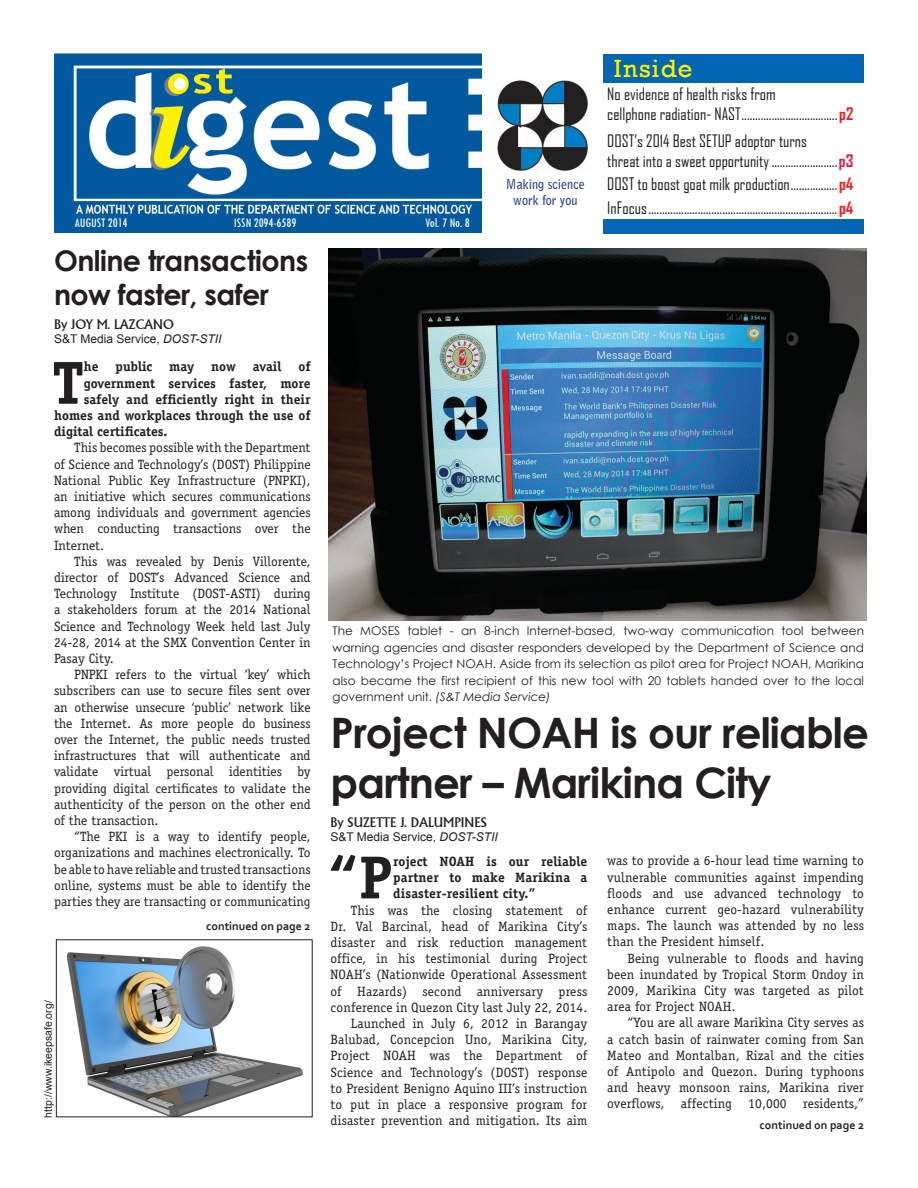
<style>
.page{position:relative;width:918px;height:1188px;background:#fff}
.page>*{position:absolute;margin:0;border:0;box-sizing:border-box;transform-origin:0 0}
.Digest_1st_paragraph{font:700 60.75px "Officina Serif";color:#231f20}
.Digest_Title_story{font:700 42px/50.4px "Century Gothic";letter-spacing:-.02em;color:#231f20}
.Digest_Title_story-2{font:700 28.5px/34.2px "Century Gothic";letter-spacing:-.02em;color:#231f20}
.t1{font:25.5px "Rockwell";letter-spacing:.05em;color:#fff101}
.Digest_TOC{font:16.5px/19.8px "Agency FB";color:#231f20}
.DIGEST_TOC{font:16.5px "Agency FB";color:#231f20}
.Digest_BODYTEXT{font:13.5px/16.2px "Officina Serif";color:#231f20;text-align:justify}
.Digest_1st_paragraph-2{font:700 13.5px/16.2px "Officina Serif";color:#231f20;text-align:justify}
.Digest_1st_BY_LINE{font:13.5px "Alberta";color:#231f20}
.t2{font:condensed 13.5px "Tw Cen";color:#fff}
.t3{font:700 13.5px/16.2px "Bell Gothic Std";color:#253f8e;text-align:center;scale:.9 1}
.Digest_CAPTION{font:12px/16.5px "Century Gothic";color:#231f20;text-align:justify}
.Digest_2BYLine{font:12px "Arial";color:#231f20}
.jumper_destination{font:700 12px "Corbel";color:#231f20}
.Digest_attribution{font:10.5px "Arial";color:#231f20}
.s1{font-style:italic}
.s2{font-weight:700;color:#ee1f23}
.s3{font-weight:700;color:#ed1a40}
</style>
<div class="page">
<img style="left:328px;top:248px;width:538px;height:373px">
<div style="left:54px;top:214px;width:427px;height:18px;background:#00599d"></div>
<div style="left:604px;top:219px;width:260px;height:15px;background:#0167b4"></div>
<div style="left:604px;top:54px;width:260px;height:28px;background:#0167b4"></div>
<img style="left:54px;top:54px;width:428px;height:161px">
<img style="left:497px;top:80px;width:91px;height:91px">
<svg style="left:518px;top:126px;width:6px;height:21px"></svg>
<img style="left:66px;top:946px;width:237px;height:169px">
<p class="t2" style="left:75px;top:214px;width:54px">AUGUST 2014</p>
<p class="t2" style="left:234px;top:214px;width:64px">ISSN 2094-6589</p>
<p class="t2" style="left:425px;top:214px;width:46px">Vol. 7 No. 8</p>
<p class="Digest_Title_story-2" style="left:54px;top:242px;width:256px">Online transactions now faster, safer</p>
<p class="Digest_1st_BY_LINE" style="left:54px;top:316px;width:121px">By JOY M. LAZCANO</p>
<p class="Digest_2BYLine" style="left:54px;top:331px;width:169px">S&amp;T Media Service, <span class="s1">DOST-STII</span></p>
<p class="t3" style="left:506px;top:176px;width:89px">Making science work for you</p>
<p class="t1" style="left:614px;top:54px;width:80px">Inside</p>
<p class="Digest_TOC" style="left:607px;top:84px;width:247px">No evidence of health risks from<br>cellphone radiation- NAST................................... <span class="s2">p2</span></p>
<p class="Digest_TOC" style="left:607px;top:131px;width:247px">DOST’s 2014 Best SETUP adoptor turns<br>threat into a sweet opportunity........................<span class="s3">p3</span></p>
<p class="DIGEST_TOC" style="left:607px;top:174px;width:247px">DOST to boost goat milk production.................<span class="s2">p4</span></p>
<p class="DIGEST_TOC" style="left:607px;top:198px;width:247px">InFocus.....................................................................<span class="s2">p4</span></p>
<p class="Digest_1st_paragraph" style="left:52px;top:345px;width:33px">T</p>
<p class="Digest_1st_paragraph-2" style="left:84px;top:358px;width:16px">he</p>
<p class="Digest_1st_paragraph-2" style="left:116px;top:358px;width:38px">public</p>
<p class="Digest_1st_paragraph-2" style="left:169px;top:358px;width:27px">may</p>
<p class="Digest_1st_paragraph-2" style="left:211px;top:358px;width:26px">now</p>
<p class="Digest_1st_paragraph-2" style="left:253px;top:358px;width:30px">avail</p>
<p class="Digest_1st_paragraph-2" style="left:298px;top:358px;width:14px">of</p>
<p class="Digest_1st_paragraph-2" style="left:84px;top:375px;width:228px">government services faster, more</p>
<p class="Digest_1st_paragraph-2" style="left:84px;top:391px;width:228px">safely and efficiently right in their</p>
<p class="Digest_1st_paragraph-2" style="left:54px;top:407px;width:258px">homes and workplaces through the use of</p>
<p class="Digest_1st_paragraph-2" style="left:54px;top:423px;width:115px">digital certificates.</p>
<p class="Digest_BODYTEXT" style="left:54px;top:440px;width:258px;text-indent:20px">This becomes possible with the Department of Science and Technology’s (DOST) Philippine National Public Key Infrastructure (PNPKI), an initiative which secures communications among individuals and government agencies when conducting transactions over the Internet.</p>
<p class="Digest_BODYTEXT" style="left:54px;top:553px;width:258px;text-indent:20px">This was revealed by Denis Villorente, director of DOST’s Advanced Science and Technology Institute (DOST-ASTI) during a stakeholders forum at the 2014 National Science and Technology Week held last July 24-28, 2014 at the SMX Convention Center in Pasay City.</p>
<p class="Digest_BODYTEXT" style="left:54px;top:667px;width:258px;text-indent:20px">PNPKI refers to the virtual ‘key’ which subscribers can use to secure files sent over an otherwise unsecure ‘public’ network like the Internet. As more people do business over the Internet, the public needs trusted infrastructures that will authenticate and validate virtual personal identities by providing digital certificates to validate the authenticity of the person on the other end of the transaction.</p>
<p class="Digest_BODYTEXT" style="left:54px;top:829px;width:258px;text-indent:20px">“The PKI is a way to identify people, organizations and machines electronically. To be able to have reliable and trusted transactions online, systems must be able to identify the parties they are transacting or communicating</p>
<p class="Digest_attribution" style="left:41px;top:1118px;width:119px;rotate:-90deg">http://www.ikeepsafe.org/</p>
<p class="jumper_destination" style="left:206px;top:919px;width:106px">continued on page 2</p>
<p class="Digest_CAPTION" style="left:333px;top:623px;width:533px">The MOSES tablet - an 8-inch Internet-based, two-way communication tool between warning agencies and disaster responders developed by the Department of Science and Technology’s Project NOAH. Aside from its selection as pilot area for Project NOAH, Marikina also became the first recipient of this new tool with 20 tablets handed over to the local government unit. <span class="s1">(S&amp;T Media Service)</span></p>
<p class="Digest_Title_story" style="left:331px;top:705px;width:540px">Project NOAH is our reliable partner – Marikina City</p>
<p class="Digest_1st_BY_LINE" style="left:330px;top:814px;width:158px">By SUZETTE J. DALUMPINES</p>
<p class="Digest_2BYLine" style="left:330px;top:829px;width:169px">S&amp;T Media Service, <span class="s1">DOST-STII</span></p>
<p class="Digest_1st_paragraph" style="left:328px;top:840px;width:66px">“P</p>
<p class="Digest_1st_paragraph-2" style="left:393px;top:853px;width:196px">roject NOAH is our reliable partner to make Marikina a disaster-resilient city.”</p>
<p class="Digest_BODYTEXT" style="left:331px;top:902px;width:258px;text-indent:20px">This was the closing statement of Dr. Val Barcinal, head of Marikina City’s disaster and risk reduction management office, in his testimonial during Project NOAH’s (Nationwide Operational Assessment of Hazards) second anniversary press conference in Quezon City last July 22, 2014.</p>
<p class="Digest_BODYTEXT" style="left:331px;top:1015px;width:258px;text-indent:20px">Launched in July 6, 2012 in Barangay Balubad, Concepcion Uno, Marikina City, Project NOAH was the Department of Science and Technology’s (DOST) response to President Benigno Aquino III’s instruction to put in place a responsive program for disaster prevention and mitigation. Its aim</p>
<p class="Digest_BODYTEXT" style="left:607px;top:853px;width:258px">was to provide a 6-hour lead time warning to vulnerable communities against impending floods and use advanced technology to enhance current geo-hazard vulnerability maps. The launch was attended by no less than the President himself.</p>
<p class="Digest_BODYTEXT" style="left:607px;top:950px;width:258px;text-indent:20px">Being vulnerable to floods and having been inundated by Tropical Storm Ondoy in 2009, Marikina City was targeted as pilot area for Project NOAH.</p>
<p class="Digest_BODYTEXT" style="left:607px;top:1015px;width:258px;text-indent:20px">“You are all aware Marikina City serves as a catch basin of rainwater coming from San Mateo and Montalban, Rizal and the cities of Antipolo and Quezon. During typhoons and heavy monsoon rains, Marikina river overflows, affecting 10,000 residents,”</p>
<p class="jumper_destination" style="left:760px;top:1118px;width:106px">continued on page 2</p>
</div>
